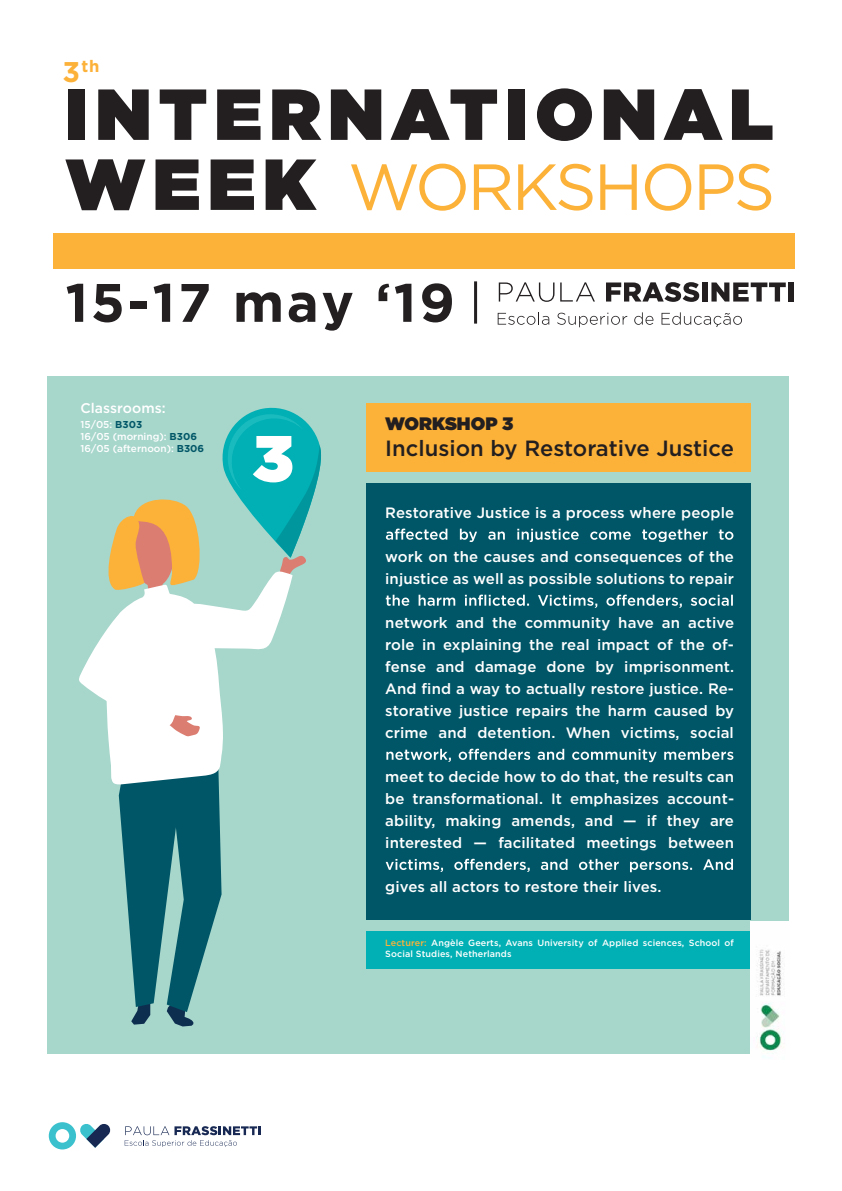
<style>
.page{position:relative;width:842px;height:1191px;background:#fff}
.page>*{position:absolute;margin:0;border:0;box-sizing:border-box;transform-origin:0 0}
.t1{font:900 72px "Gotham";letter-spacing:.1em;color:#231f20}
.t2{font:65px "Gotham";letter-spacing:-.045em;color:#fcb139}
.t3{font:900 65px "Gotham";color:#fff}
.t4{font:700 54px "Gotham";letter-spacing:.05em;color:#231f20}
.t5{font:500 22px "Gotham";color:#231f20}
.t6{font:900 18px "Gotham";color:#231f20}
.t7{font:700 16.6px "Gotham";color:#fcb139}
.t8{font:500 15px/22px "Gotham";letter-spacing:.005em;color:#fff;text-align:justify}
.t9{font:500 14px "Gotham";color:#fff}
.t10{font:500 10px/12px "Gotham";color:#fff}
.t11{font:500 9px/10.8px "Gotham";letter-spacing:.01em;color:#fff}
.s1{font-size:28.5px}
.s2{font-weight:900;font-size:72px;color:#231f20}
.s3{font-weight:700;color:#005667}
.s4{color:#fcb139}
</style>
<div class="page">
<div style="left:47px;top:376px;width:742px;height:677px;background:#a7d6cb"></div>
<div style="left:53px;top:233px;width:742px;height:36px;background:#fcb139"></div>
<svg style="left:49px;top:1122px;width:62px;height:27px"></svg>
<svg style="left:125px;top:1126px;width:136px;height:21px"></svg>
<svg style="left:499px;top:282px;width:55px;height:20px"></svg>
<svg style="left:560px;top:282px;width:35px;height:19px"></svg>
<svg style="left:606px;top:282px;width:93px;height:20px"></svg>
<div style="left:702px;top:282px;width:6px;height:19px;background:#231f20"></div>
<svg style="left:711px;top:282px;width:75px;height:19px"></svg>
<div style="left:788px;top:282px;width:6px;height:19px;background:#231f20"></div>
<svg style="left:498px;top:312px;width:51px;height:13px"></svg>
<svg style="left:557px;top:313px;width:70px;height:14px"></svg>
<svg style="left:634px;top:312px;width:19px;height:13px"></svg>
<svg style="left:661px;top:312px;width:81px;height:15px"></svg>
<hr style="left:474px;top:281px;width:3px;height:42px;background:#231f20">
<div style="left:366px;top:483px;width:385px;height:436px;background:#005667"></div>
<div style="left:366px;top:402px;width:385px;height:69px;background:#fcb139"></div>
<svg style="left:386px;top:528px;width:347px;height:14px"></svg>
<svg style="left:386px;top:594px;width:347px;height:14px"></svg>
<svg style="left:386px;top:748px;width:347px;height:14px"></svg>
<svg style="left:386px;top:858px;width:347px;height:14px"></svg>
<div style="left:366px;top:931px;width:385px;height:38px;background:#00b0b4"></div>
<svg style="left:79px;top:407px;width:242px;height:619px"></svg>
<img style="left:750px;top:921px;width:39px;height:137px">
<p class="t7" style="left:63px;top:57px;width:39px"><span class="s1">3</span>th</p>
<h1 class="t1" style="left:65px;top:63px;width:709px">INTERNATIONAL</h1>
<h2 class="t2" style="left:65px;top:145px;width:711px"><span class="s2">WEEK</span> WORKSHOPS</h2>
<h3 class="t4" style="left:65px;top:271px;width:391px">15-17 may ‘19</h3>
<p class="t9" style="left:81px;top:399px;width:86px">Classrooms:</p>
<p class="t10" style="left:81px;top:418px;width:125px">15/05: <span class="s3">B303<br></span>16/05 (morning): <span class="s3">B306<br></span>16/05 (afternoon): <span class="s3">B306</span></p>
<h2 class="t3" style="left:253px;top:412px;width:42px">3</h2>
<p class="t6" style="left:385px;top:411px;width:129px">WORKSHOP 3</p>
<h3 class="t5" style="left:385px;top:434px;width:350px">Inclusion by Restorative Justice</h3>
<p class="t8" style="left:385px;top:501px;width:350px">Restorative Justice is a process where people</p>
<p class="t8" style="left:385px;top:545px;width:350px">work on the causes and consequences of the injustice as well as possible solutions to repair</p>
<p class="t8" style="left:385px;top:611px;width:350px">network and the community have an active role in explaining the real impact of the of&shy;fense and damage done by imprisonment.<br>And find a way to actually restore justice. Re&shy;storative justice repairs the harm caused by crime and detention. When victims, social</p>
<p class="t8" style="left:385px;top:765px;width:350px">meet to decide how to do that, the results can be transformational. It emphasizes account&shy;ability, making amends, and — if they are interested — facilitated meetings between</p>
<p class="t8" style="left:385px;top:875px;width:278px">gives all actors to restore their lives.</p>
<p class="t11" style="left:385px;top:937px;width:350px"><span class="s4">Lecturer:</span> Angèle Geerts, Avans University of Applied sciences, School of<br>Social Studies, Netherlands</p>
</div>
